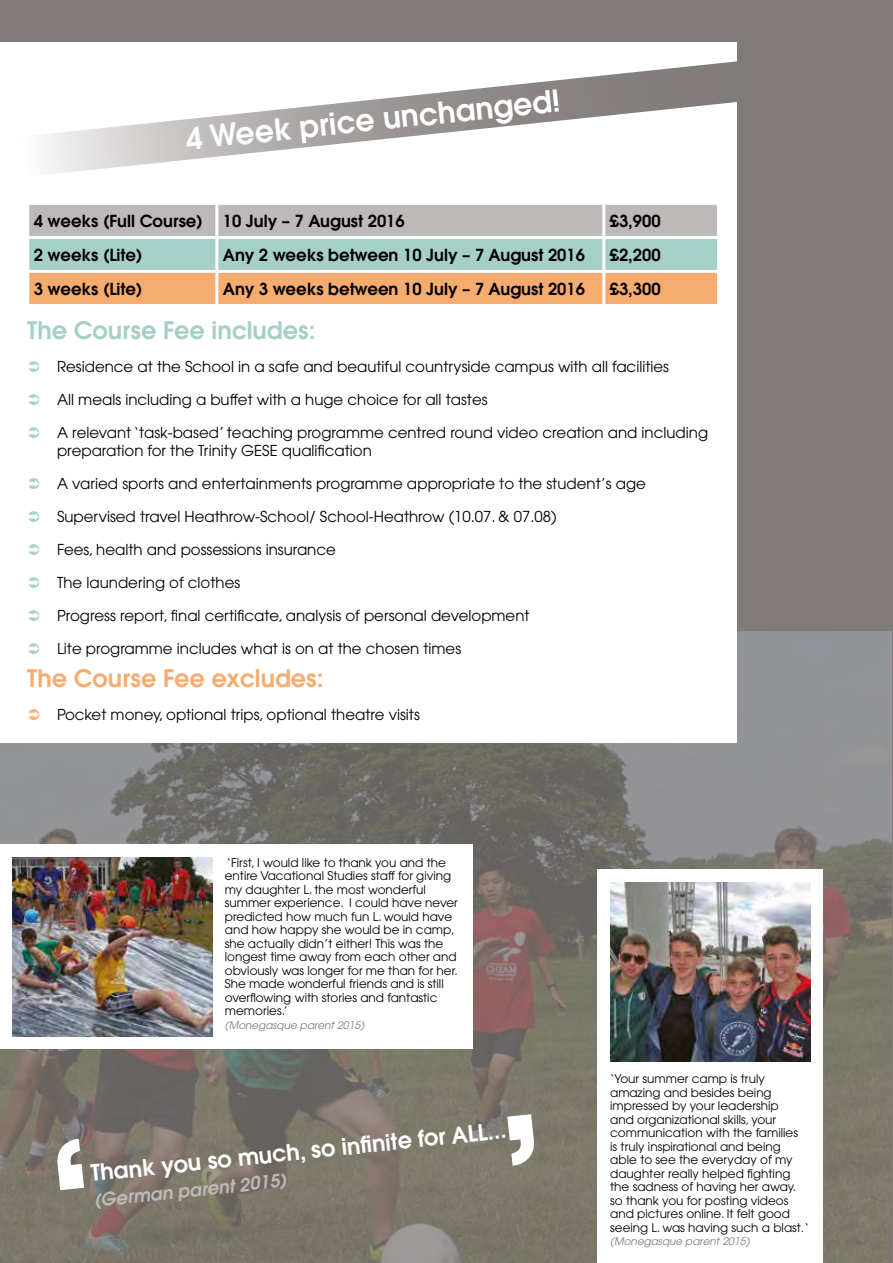
<style>
.page{position:relative;width:893px;height:1263px;background:#807b79}
.page>*{position:absolute;margin:0;border:0;box-sizing:border-box;transform-origin:0 0}
.t1{font:600 30px "Avant Garde";color:#fff}
.t2{font:600 24px "Avant Garde";color:#a6cfc8}
.t3{font:600 24px "Avant Garde";color:#f7ac6f}
.t4{font:600 22.5px "Avant Garde";color:#fff}
.t5{font:italic 600 18px "Avant Garde";color:#bcb9b8}
.t6{font:600 16.5px "Avant Garde";color:#000}
.t7{font:15px/18px "Avant Garde";color:#000}
.t8{font:12px/13.5px "Avant Garde";color:#000}
.t9{font:italic 10.5px "Avant Garde";color:#807b79}
</style>
<div class="page">
<img style="left:0;top:631px;width:892px;height:632px">
<div style="left:0;top:43px;width:737px;height:700px;background:#fff"></div>
<svg style="left:29px;top:205px;width:688px;height:99px;background:#c8bca5"></svg>
<hr style="left:215px;top:273px;width:3px;height:31px;background:#fff">
<hr style="left:602px;top:273px;width:3px;height:31px;background:#fff">
<hr style="left:215px;top:205px;width:3px;height:31px;background:#fff">
<hr style="left:602px;top:205px;width:3px;height:31px;background:#fff">
<hr style="left:26px;top:236px;width:191px;height:3px;background:#fff">
<hr style="left:217px;top:236px;width:387px;height:3px;background:#fff">
<hr style="left:215px;top:239px;width:3px;height:31px;background:#fff">
<hr style="left:604px;top:236px;width:116px;height:3px;background:#fff">
<hr style="left:602px;top:239px;width:3px;height:31px;background:#fff">
<hr style="left:26px;top:270px;width:191px;height:3px;background:#fff">
<hr style="left:217px;top:270px;width:387px;height:3px;background:#fff">
<hr style="left:604px;top:270px;width:116px;height:3px;background:#fff">
<svg style="left:43px;top:61px;width:694px;height:113px"></svg>
<div style="left:0;top:845px;width:472px;height:204px;background:#fff"></div>
<img style="left:13px;top:858px;width:200px;height:178px">
<div style="left:597px;top:870px;width:226px;height:393px;background:#fff"></div>
<img style="left:610px;top:882px;width:200px;height:179px">
<svg style="left:56px;top:1139px;width:28px;height:51px"></svg>
<svg style="left:507px;top:1114px;width:29px;height:52px"></svg>
<h1 class="t1" style="left:184px;top:120px;width:378px;rotate:-6deg">4 Week price unchanged!</h1>
<h3 class="t6" style="left:34px;top:210px;width:372px">4 weeks (Full Course) 10 July – 7 August 2016</h3>
<h3 class="t6" style="left:610px;top:210px;width:52px">£3,900</h3>
<h3 class="t6" style="left:34px;top:244px;width:110px">2 weeks (Lite)</h3>
<h3 class="t6" style="left:223px;top:244px;width:364px">Any 2 weeks between 10 July – 7 August 2016</h3>
<h3 class="t6" style="left:610px;top:244px;width:52px">£2,200</h3>
<h3 class="t6" style="left:34px;top:278px;width:110px">3 weeks (Lite)</h3>
<h3 class="t6" style="left:223px;top:278px;width:364px">Any 3 weeks between 10 July – 7 August 2016</h3>
<h3 class="t6" style="left:610px;top:278px;width:52px">£3,300</h3>
<h2 class="t2" style="left:27px;top:314px;width:290px">The Course Fee includes:</h2>
<p class="t7" style="left:57px;top:357px;width:613px">Residence at the School in a safe and beautiful countryside campus with all facilities</p>
<p class="t7" style="left:57px;top:390px;width:432px">All meals including a buffet with a huge choice for all tastes</p>
<p class="t7" style="left:57px;top:423px;width:653px">A relevant ‘task-based’ teaching programme centred round video creation and including preparation for the Trinity GESE qualification</p>
<p class="t7" style="left:57px;top:474px;width:590px">A varied sports and entertainments programme appropriate to the student’s age</p>
<p class="t7" style="left:57px;top:507px;width:501px">Supervised travel Heathrow-School/ School-Heathrow (10.07. &amp; 07.08)</p>
<p class="t7" style="left:57px;top:540px;width:280px">Fees, health and possessions insurance</p>
<p class="t7" style="left:57px;top:573px;width:185px">The laundering of clothes</p>
<p class="t7" style="left:57px;top:606px;width:474px">Progress report, final certificate, analysis of personal development</p>
<p class="t7" style="left:57px;top:639px;width:406px">Lite programme includes what is on at the chosen times</p>
<h2 class="t3" style="left:27px;top:662px;width:298px">The Course Fee excludes:</h2>
<p class="t7" style="left:57px;top:705px;width:364px">Pocket money, optional trips, optional theatre visits</p>
<p class="t8" style="left:225px;top:856px;width:234px">‘First, I would like to thank you and the entire Vacational Studies staff for giving my daughter L. the most wonderful summer experience. I could have never predicted how much fun L. would have and how happy she would be in camp, she actually didn’t either! This was the longest time away from each other and obviously was longer for me than for her.<br>She made wonderful friends and is still overflowing with stories and fantastic memories.’</p>
<p class="t9" style="left:225px;top:1019px;width:141px">(Monegasque parent 2015)</p>
<h3 class="t4" style="left:89px;top:1158px;width:419px;rotate:-6deg">Thank you so much, so infi nite for ALL...</h3>
<h3 class="t5" style="left:92px;top:1188px;width:195px;rotate:-6deg">(German parent 2015)</h3>
<p class="t8" style="left:610px;top:1072px;width:200px">‘Your summer camp is truly amazing and besides being impressed by your leadership<br>and organizational skills, your communication with the families<br>is truly inspirational and being able to see the everyday of my daughter really helped fighting the sadness of having her away. so thank you for posting videos and pictures online. It felt good seeing L. was having such a blast.‘</p>
<p class="t9" style="left:610px;top:1235px;width:141px">(Monegasque parent 2015)</p>
</div>
